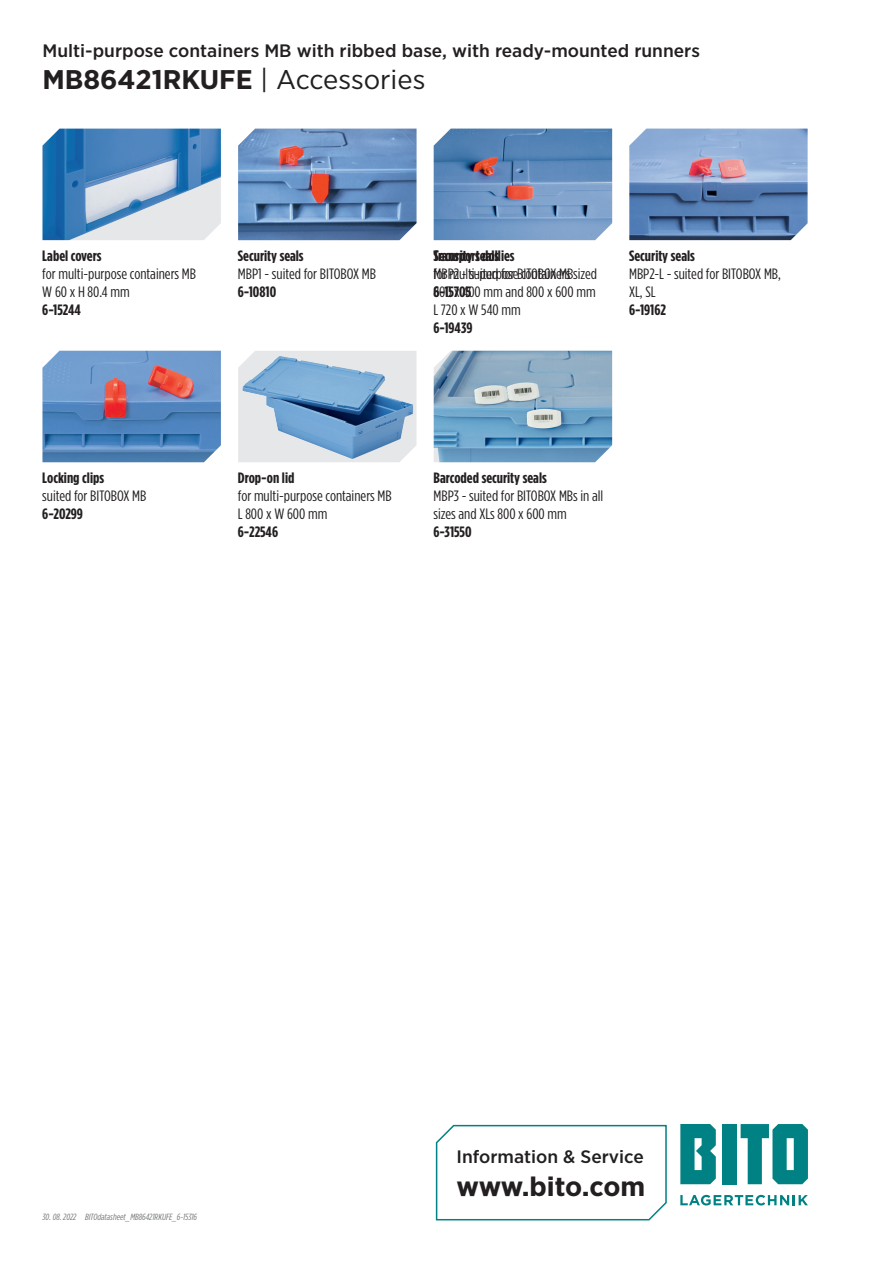
<style>
.page{position:relative;width:893px;height:1263px;background:#fff}
.page>*{position:absolute;margin:0;border:0;box-sizing:border-box;transform-origin:0 0}
.t1{font:700 27px "Gotham Narrow";color:#231f20;scale:1.1 1}
.t2{font:500 18px "Gotham Narrow";color:#231f20;scale:1.1 1}
.t3{font:15px/18px "Gotham Condensed";color:#231f20;scale:1.1 1}
.t4{font:700 15px "Gotham Condensed";color:#231f20;scale:1.1 1}
.t5{font:italic 9px "Gotham Condensed";color:#76787b;scale:1.1 1}
.s1{font-weight:400}
</style>
<div class="page">
<svg style="left:680px;top:1195px;width:128px;height:10px"></svg>
<div style="left:723px;top:1124px;width:14px;height:60px;background:#008183"></div>
<svg style="left:680px;top:1124px;width:36px;height:60px;background:#229193"></svg>
<svg style="left:741px;top:1124px;width:67px;height:60px"></svg>
<svg style="left:435px;top:1124px;width:232px;height:97px"></svg>
<img style="left:434px;top:351px;width:178px;height:111px">
<svg style="left:238px;top:351px;width:178px;height:111px;background:#e8e9eb"></svg>
<img style="left:242px;top:356px;width:171px;height:103px">
<img style="left:43px;top:351px;width:178px;height:111px">
<img style="left:629px;top:129px;width:179px;height:111px">
<img style="left:434px;top:129px;width:178px;height:111px">
<img style="left:238px;top:129px;width:178px;height:111px">
<img style="left:43px;top:129px;width:178px;height:111px">
<p class="t2" style="left:43px;top:39px;width:599px">Multi-purpose containers MB with ribbed base, with ready-mounted runners</p>
<h1 class="t1" style="left:43px;top:62px;width:350px">MB86421RKUFE <span class="s1">| Accessories</span></h1>
<p class="t4" style="left:42px;top:247px;width:55px">Label covers</p>
<p class="t3" style="left:42px;top:264px;width:141px">for multi-purpose containers MB<br>W 60 x H 80.4 mm</p>
<p class="t4" style="left:42px;top:301px;width:37px">6-15244</p>
<p class="t4" style="left:238px;top:247px;width:61px">Security seals</p>
<p class="t3" style="left:238px;top:264px;width:127px">MBP1 - suited for BITOBOX MB</p>
<p class="t4" style="left:238px;top:283px;width:36px">6-10810</p>
<p class="t4" style="left:433px;top:247px;width:61px">Security seals</p>
<p class="t3" style="left:433px;top:264px;width:129px">MBP2 - suited for BITOBOX MB</p>
<p class="t4" style="left:433px;top:283px;width:36px">6-15705</p>
<p class="t4" style="left:433px;top:247px;width:75px">Transport dollies</p>
<p class="t3" style="left:433px;top:264px;width:150px;text-align:justify">for multi-purpose containers sized 800 x 400 mm and 800 x 600 mm L 720 x W 540 mm</p>
<p class="t4" style="left:433px;top:319px;width:37px">6-19439</p>
<p class="t4" style="left:629px;top:247px;width:61px">Security seals</p>
<p class="t3" style="left:629px;top:264px;width:139px">MBP2-L - suited for BITOBOX MB,<br>XL, SL</p>
<p class="t4" style="left:629px;top:301px;width:35px">6-19162</p>
<p class="t4" style="left:42px;top:469px;width:58px">Locking clips</p>
<p class="t3" style="left:42px;top:486px;width:96px">suited for BITOBOX MB</p>
<p class="t4" style="left:42px;top:505px;width:39px">6-20299</p>
<p class="t4" style="left:238px;top:469px;width:53px">Drop-on lid</p>
<p class="t3" style="left:238px;top:486px;width:141px">for multi-purpose containers MB<br>L 800 x W 600 mm</p>
<p class="t4" style="left:238px;top:523px;width:38px">6-22546</p>
<p class="t4" style="left:433px;top:469px;width:104px">Barcoded security seals</p>
<p class="t3" style="left:433px;top:486px;width:156px">MBP3 - suited for BITOBOX MBs in all sizes and XLs 800 x 600 mm</p>
<p class="t4" style="left:433px;top:523px;width:36px">6-31550</p>
<p class="t5" style="left:43px;top:1212px;width:32px">30. 08. 2022</p>
<p class="t5" style="left:85px;top:1212px;width:103px">BITOdatasheet_MB86421RKUFE_6-15316</p>
<p class="t2" style="left:457px;top:1145px;width:172px">Information &amp; Service</p>
<h1 class="t1" style="left:457px;top:1169px;width:173px">www.bito.com</h1>
</div>
